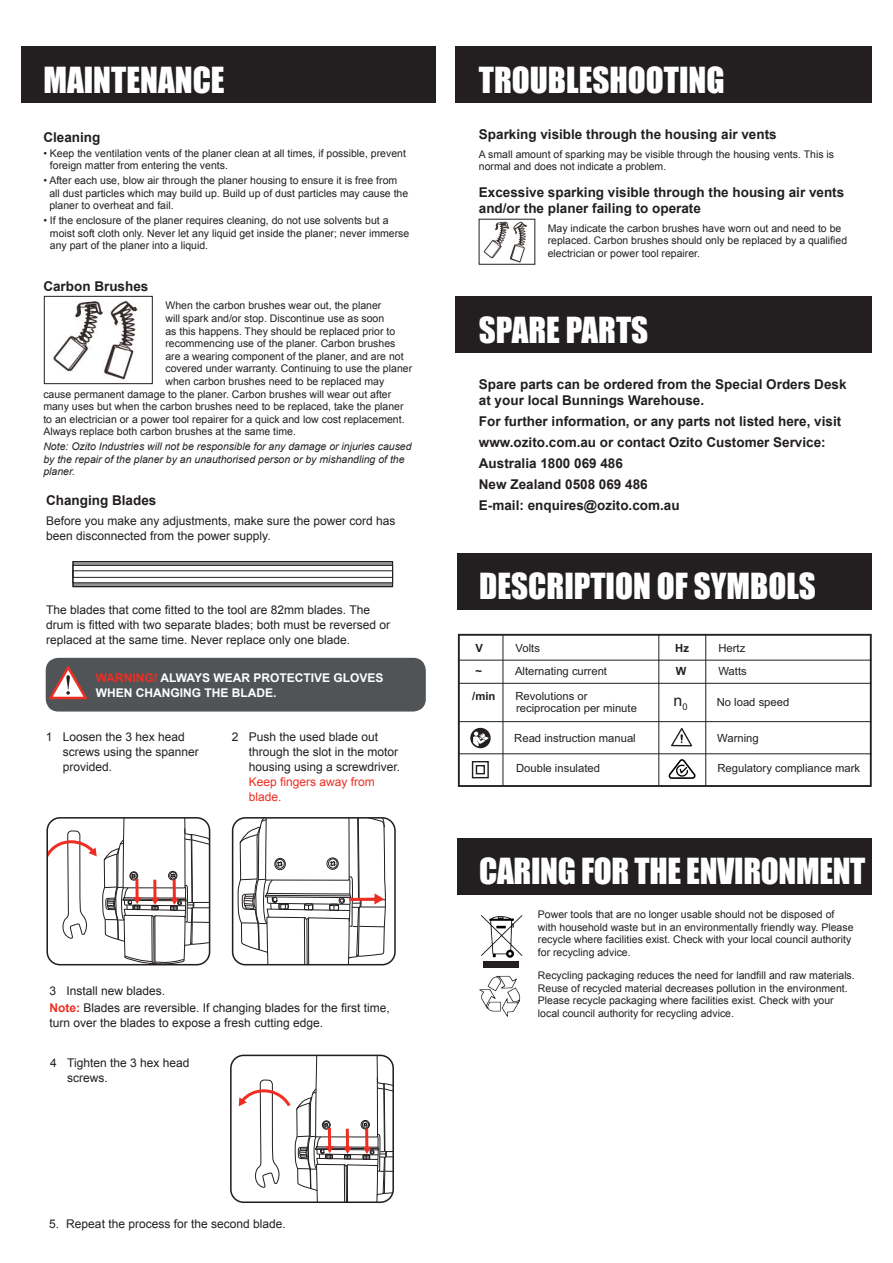
<style>
.page{position:relative;width:893px;height:1263px;background:#fff}
.page>*{position:absolute;margin:0;border:0;box-sizing:border-box;transform-origin:0 0}
.Main_Header{font:33px "Impact";color:#fff}
.t1{font:15.9px "Arial";color:#231f20}
.Body_Text_Heads{font:700 13.5px/21px "Arial";color:#231f20}
.Instructions_Body_Te{font:700 13.5px "Arial";color:#231f20}
.Body_Text{font:700 13.5px "Arial";color:#231f20}
.Instructions_Body_Te-2{font:12px/15px "Arial";color:#231f20}
.Instructions_Body_Te-3{font:700 12px/15px "Arial";color:#fff}
.t2{font:11.25px/12.1px "Arial";color:#231f20}
.t3{font:700 11.25px "Arial";color:#231f20}
.Body_Text-2{font:10.5px/12.6px "Arial";color:#231f20}
.Body_Text-3{font:italic 10.5px/12.6px "Arial";color:#231f20}
.s1{color:#ee2e22}
.s2{font-weight:700;color:#ee2e22}
</style>
<div class="page">
<div style="left:21px;top:46px;width:415px;height:57px;background:#231f20"></div>
<div style="left:457px;top:553px;width:415px;height:57px;background:#231f20"></div>
<div style="left:457px;top:838px;width:415px;height:56px;background:#231f20"></div>
<div style="left:455px;top:46px;width:417px;height:57px;background:#231f20"></div>
<img style="left:53px;top:300px;width:85px;height:80px">
<div style="left:44px;top:296px;width:109px;height:88px;border:1px solid #231f20"></div>
<img style="left:483px;top:221px;width:44px;height:41px">
<div style="left:455px;top:296px;width:417px;height:57px;background:#231f20"></div>
<svg style="left:458px;top:634px;width:414px;height:153px"></svg>
<hr style="left:459px;top:660px;width:412px;height:1px;background:#231f20">
<hr style="left:459px;top:683px;width:412px;height:1px;background:#231f20">
<hr style="left:459px;top:721px;width:412px;height:1px;background:#231f20">
<hr style="left:459px;top:753px;width:412px;height:1px;background:#231f20">
<hr style="left:502px;top:635px;width:1px;height:150px;background:#231f20">
<hr style="left:705px;top:635px;width:1px;height:150px;background:#231f20">
<hr style="left:658px;top:635px;width:1px;height:150px;background:#231f20">
<svg style="left:671px;top:728px;width:21px;height:18px"></svg>
<svg style="left:470px;top:728px;width:21px;height:20px"></svg>
<svg style="left:668px;top:759px;width:27px;height:20px"></svg>
<img style="left:481px;top:915px;width:42px;height:43px">
<img style="left:479px;top:975px;width:42px;height:42px">
<div style="left:483px;top:960px;width:36px;height:7px;background:#231f20"></div>
<svg style="left:49px;top:818px;width:161px;height:147px"></svg>
<div style="left:46px;top:817px;width:164px;height:148px;border:2px solid #231f20;border-radius:13px"></div>
<svg style="left:237px;top:818px;width:149px;height:147px"></svg>
<hr style="left:350px;top:898px;width:27px;height:3px;background:#ee2e22">
<div style="left:232px;top:817px;width:164px;height:148px;border:2px solid #231f20;border-radius:13px"></div>
<svg style="left:238px;top:1057px;width:155px;height:145px"></svg>
<div style="left:230px;top:1054px;width:164px;height:149px;border:2px solid #231f20;border-radius:13px"></div>
<div style="left:46px;top:658px;width:380px;height:53px;background:#505457;border-radius:13px"></div>
<svg style="left:49px;top:666px;width:38px;height:33px"></svg>
<svg style="left:75px;top:563px;width:316px;height:22px"></svg>
<div style="left:73px;top:565px;width:320px;height:18px;background:#fff"></div>
<div style="left:73px;top:565px;width:320px;height:18px;border:1px solid #231f20"></div>
<div style="left:73px;top:570px;width:320px;height:8px;border:1px solid #231f20"></div>
<div style="left:73px;top:561px;width:320px;height:26px;border:1px solid #231f20"></div>
<p class="Main_Header" style="left:43px;top:54px;width:183px">MAINTENANCE</p>
<p class="Body_Text" style="left:43px;top:128px;width:59px">Cleaning</p>
<p class="Body_Text-2" style="left:50px;top:147px;width:358px;text-indent:-7px">• Keep the ventilation vents of the planer clean at all times, if possible, prevent foreign matter from entering the vents.</p>
<p class="Body_Text-2" style="left:49px;top:174px;width:360px;text-indent:-6px">• After each use, blow air through the planer housing to ensure it is free from all dust particles which may build up. Build up of dust particles may cause the planer to overheat and fail.</p>
<p class="Body_Text-2" style="left:50px;top:214px;width:361px;text-indent:-7px">• If the enclosure of the planer requires cleaning, do not use solvents but a moist soft cloth only. Never let any liquid get inside the planer; never immerse any part of the planer into a liquid.</p>
<p class="Body_Text_Heads" style="left:43px;top:276px;width:107px">Carbon Brushes</p>
<p class="Body_Text-2" style="left:165px;top:300px;width:217px">When the carbon brushes wear out, the planer</p>
<p class="Body_Text-2" style="left:165px;top:312px;width:220px">will spark and/or stop. Discontinue use as soon</p>
<p class="Body_Text-2" style="left:165px;top:325px;width:231px">as this happens. They should be replaced prior to</p>
<p class="Body_Text-2" style="left:165px;top:337px;width:231px">recommencing use of the planer. Carbon brushes</p>
<p class="Body_Text-2" style="left:165px;top:350px;width:240px">are a wearing component of the planer, and are not</p>
<p class="Body_Text-2" style="left:165px;top:363px;width:248px">covered under warranty. Continuing to use the planer</p>
<p class="Body_Text-2" style="left:165px;top:375px;width:220px">when carbon brushes need to be replaced may</p>
<p class="Body_Text-2" style="left:43px;top:388px;width:349px">cause permanent damage to the planer. Carbon brushes will wear out after</p>
<p class="Body_Text-2" style="left:43px;top:400px;width:362px">many uses but when the carbon brushes need to be replaced, take the planer</p>
<p class="Body_Text-2" style="left:43px;top:413px;width:363px">to an electrician or a power tool repairer for a quick and low cost replacement.</p>
<p class="Body_Text-2" style="left:43px;top:426px;width:254px">Always replace both carbon brushes at the same time.</p>
<p class="Body_Text-3" style="left:43px;top:440px;width:370px">Note: Ozito Industries will not be responsible for any damage or injuries caused by the repair of the planer by an unauthorised person or by mishandling of the planer.</p>
<p class="Instructions_Body_Te" style="left:46px;top:491px;width:112px">Changing Blades</p>
<p class="Instructions_Body_Te-2" style="left:46px;top:513px;width:351px">Before you make any adjustments, make sure the power cord has been disconnected from the power supply.</p>
<p class="Instructions_Body_Te-2" style="left:46px;top:603px;width:346px">The blades that come fitted to the tool are 82mm blades. The drum is fitted with two separate blades; both must be reversed or replaced at the same time. Never replace only one blade.</p>
<p class="Instructions_Body_Te-3" style="left:96px;top:671px;width:289px"><span class="s1">WARNING!</span> ALWAYS WEAR PROTECTIVE GLOVES<br>WHEN CHANGING THE BLADE.</p>
<p class="Instructions_Body_Te-2" style="left:63px;top:730px;width:138px;text-indent:-17px">1 Loosen the 3 hex head screws using the spanner provided.</p>
<p class="Instructions_Body_Te-2" style="left:249px;top:730px;width:153px;text-indent:-17px">2 Push the used blade out through the slot in the motor housing using a screwdriver.<br><span class="s1">Keep fingers away from blade.</span></p>
<p class="Instructions_Body_Te-2" style="left:50px;top:984px;width:117px">3 Install new blades.</p>
<p class="Instructions_Body_Te-2" style="left:50px;top:1001px;width:342px"><span class="s2">Note:</span> Blades are reversible. If changing blades for the first time, turn over the blades to expose a fresh cutting edge.</p>
<p class="Instructions_Body_Te-2" style="left:67px;top:1055px;width:124px;text-indent:-17px">4 Tighten the 3 hex head screws.</p>
<p class="Instructions_Body_Te-2" style="left:49px;top:1216px;width:238px">5. Repeat the process for the second blade.</p>
<p class="Main_Header" style="left:479px;top:54px;width:247px">TROUBLESHOOTING</p>
<p class="Body_Text_Heads" style="left:479px;top:124px;width:299px">Sparking visible through the housing air vents</p>
<p class="Body_Text-2" style="left:479px;top:148px;width:357px">A small amount of sparking may be visible through the housing vents. This is normal and does not indicate a problem.</p>
<p class="Body_Text_Heads" style="left:479px;top:185px;width:367px;line-height:16.2px">Excessive sparking visible through the housing air vents and/or the planer failing to operate</p>
<p class="Body_Text-2" style="left:548px;top:222px;width:301px">May indicate the carbon brushes have worn out and need to be replaced. Carbon brushes should only be replaced by a qualified electrician or power tool repairer.</p>
<p class="Main_Header" style="left:479px;top:304px;width:171px">SPARE PARTS</p>
<p class="Body_Text_Heads" style="left:479px;top:376px;width:369px;line-height:16.2px">Spare parts can be ordered from the Special Orders Desk at your local Bunnings Warehouse.</p>
<p class="Body_Text_Heads" style="left:479px;top:411px;width:364px">For further information, or any parts not listed here, visit www.ozito.com.au or contact Ozito Customer Service:<br>Australia 1800 069 486<br>New Zealand 0508 069 486<br>E-mail: enquires@ozito.com.au</p>
<p class="Main_Header" style="left:479px;top:561px;width:338px">DESCRIPTION OF SYMBOLS</p>
<p class="t3" style="left:476px;top:640px;width:9px">V</p>
<p class="t2" style="left:516px;top:642px;width:26px">Volts</p>
<p class="t3" style="left:675px;top:640px;width:15px">Hz</p>
<p class="t2" style="left:718px;top:642px;width:28px">Hertz</p>
<p class="t3" style="left:476px;top:663px;width:8px">~</p>
<p class="t2" style="left:515px;top:664px;width:94px">Alternating current</p>
<p class="t3" style="left:676px;top:663px;width:12px">W</p>
<p class="t2" style="left:718px;top:664px;width:30px">Watts</p>
<p class="t3" style="left:472px;top:688px;width:25px">/min</p>
<p class="t2" style="left:515px;top:690px;width:123px">Revolutions or reciprocation per minute</p>
<p class="t1" style="left:673px;top:690px;width:16px">n<sub>0</sub></p>
<p class="t2" style="left:717px;top:696px;width:74px">No load speed</p>
<p class="t2" style="left:514px;top:732px;width:123px">Read instruction manual</p>
<p class="t2" style="left:717px;top:732px;width:43px">Warning</p>
<p class="t2" style="left:516px;top:762px;width:85px">Double insulated</p>
<p class="t2" style="left:717px;top:762px;width:144px">Regulatory compliance mark</p>
<p class="Main_Header" style="left:479px;top:846px;width:388px">CARING FOR THE ENVIRONMENT</p>
<p class="Body_Text-2" style="left:538px;top:908px;width:317px">Power tools that are no longer usable should not be disposed of with household waste but in an environmentally friendly way. Please recycle where facilities exist. Check with your local council authority for recycling advice.</p>
<p class="Body_Text-2" style="left:538px;top:969px;width:318px">Recycling packaging reduces the need for landfill and raw materials.<br>Reuse of recycled material decreases pollution in the environment.<br>Please recycle packaging where facilities exist. Check with your local council authority for recycling advice.</p>
</div>
